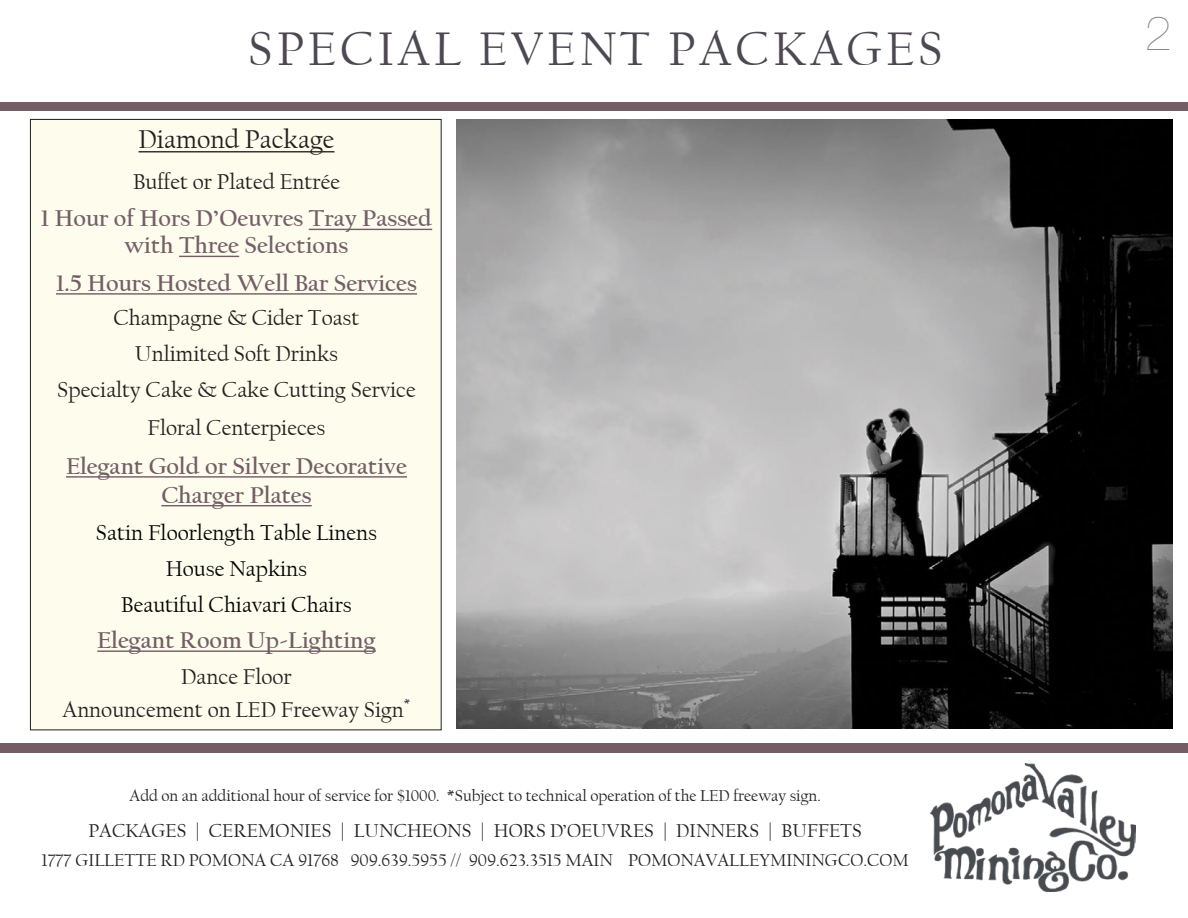
<style>
.page{position:relative;width:1188px;height:918px;background:#fff}
.page>*{position:absolute;margin:0;border:0;box-sizing:border-box;transform-origin:0 0}
.t1{font:49.5px "Californian FB";letter-spacing:.075em;color:#4d4851}
.t2{font:200 48px "Helvetica Neue";color:#887f7f}
.t3{font:27px "Californian FB";color:#231f20}
.t4{font:700 24px/28.8px "Californian FB";color:#735d66;text-align:center}
.t5{font:700 24px/27px "Californian FB";color:#745f68;text-align:center}
.t6{font:22.5px/36.5px "Californian FB";color:#231f20;text-align:center}
.t7{font:22.5px/36px "Californian FB";color:#020404;text-align:center}
.t8{font:19.5px "Californian FB";color:#231f20}
.t9{font:18px "Californian FB";color:#231f20}
.t10{font:16.5px "Californian FB";color:#231f20}
</style>
<div class="page">
<div style="left:30px;top:119px;width:411px;height:611px;background:#fdfced"></div>
<div style="left:0;top:102px;width:1188px;height:9px;background:#735e66"></div>
<div style="left:0;top:744px;width:1188px;height:9px;background:#735e66"></div>
<img style="left:930px;top:763px;width:206px;height:129px">
<img style="left:457px;top:120px;width:715px;height:609px">
<hr style="left:139px;top:151px;width:196px;height:1px;background:#231f20">
<hr style="left:309px;top:229px;width:123px;height:1px;background:#745f68">
<hr style="left:179px;top:256px;width:60px;height:1px;background:#745f68">
<hr style="left:56px;top:293px;width:361px;height:2px;background:#735d66">
<hr style="left:66px;top:476px;width:341px;height:2px;background:#735d66">
<hr style="left:161px;top:505px;width:151px;height:1px;background:#735d66">
<hr style="left:97px;top:650px;width:279px;height:2px;background:#735d66">
<h1 class="t1" style="left:248px;top:21px;width:696px">SPECIAL EVENT PACKAGES</h1>
<p class="t3" style="left:139px;top:125px;width:197px">Diamond Package</p>
<p class="t6" style="left:133px;top:164px;width:209px">Buffet or Plated Entrée</p>
<p class="t5" style="left:41px;top:205px;width:393px">1 Hour of Hors D’Oeuvres Tray Passed with Three Selections</p>
<p class="t4" style="left:56px;top:269px;width:362px">1.5 Hours Hosted Well Bar Services</p>
<p class="t6" style="left:57px;top:300px;width:360px">Champagne &amp; Cider Toast<br>Unlimited Soft Drinks<br>Specialty Cake &amp; Cake Cutting Service<br>Floral Centerpieces</p>
<p class="t4" style="left:66px;top:452px;width:342px">Elegant Gold or Silver Decorative<br>Charger Plates</p>
<p class="t7" style="left:96px;top:515px;width:283px">Satin Floorlength Table Linens<br>House Napkins<br>Beautiful Chiavari Chairs</p>
<p class="t4" style="left:97px;top:626px;width:280px">Elegant Room Up-Lighting</p>
<p class="t6" style="left:63px;top:661px;width:349px;line-height:33px">Dance Floor<br>Announcement on LED Freeway Sign<sup>*</sup></p>
<p class="t10" style="left:130px;top:787px;width:693px">Add on an additional hour of service for $1000. *Subject to technical operation of the LED freeway sign.</p>
<p class="t8" style="left:89px;top:820px;width:775px">PACKAGES | CEREMONIES | LUNCHEONS | HORS D’OEUVRES | DINNERS | BUFFETS</p>
<p class="t9" style="left:42px;top:850px;width:869px">1777 GILLETTE RD POMONA CA 91768 909.639.5955 // 909.623.3515 MAIN POMONAVALLEYMININGCO.COM</p>
<h2 class="t2" style="left:1145px;top:-4px;width:28px">2</h2>
</div>
